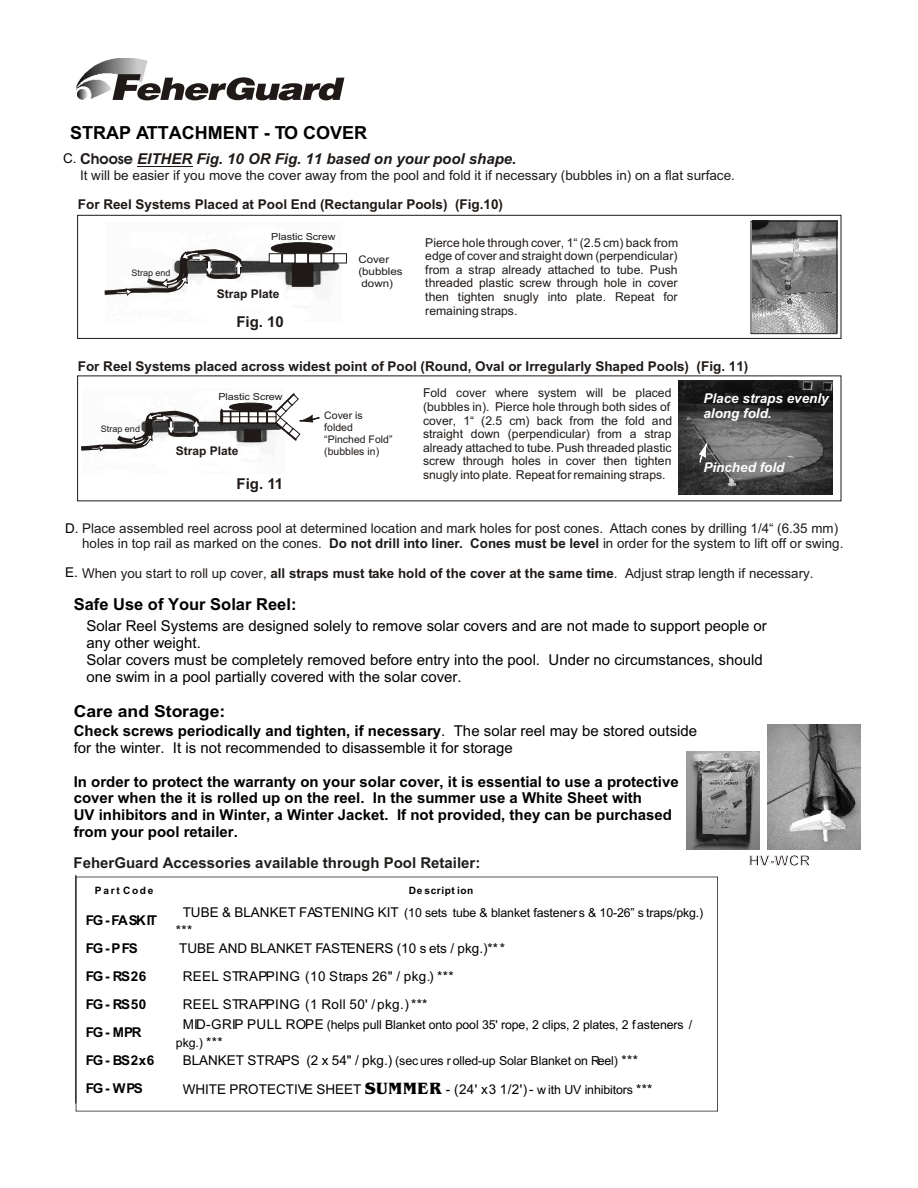
<style>
.page{position:relative;width:918px;height:1188px;background:#fff}
.page>*{position:absolute;margin:0;border:0;box-sizing:border-box;transform-origin:0 0}
.t1{font:700 18px "Arial";color:#000}
.t2{font:700 16.5px "Arial";color:#000}
.t3{font:700 16.5px "Arial";color:#000;scale:1.07 1}
.t4{font:15px/17px "Arial";color:#000}
.t5{font:700 15px/16.8px "Arial";color:#000}
.t6{font:700 15px "Arial";color:#211f1c}
.t7{font:italic 700 15px "Arial";color:#1f1a17}
.t8{font:700 15px "Arial";color:#1f1a17}
.t9{font:13.5px/15.1px "Arial";color:#1f1a17}
.t10{font:700 13.5px "Arial";color:#1f1a17}
.t11{font:13.5px "Arial";color:#000}
.t12{font:700 13.5px "Arial";letter-spacing:-.11em;color:#000}
.t13{font:italic 700 13.5px/15.1px "Arial";color:#fff}
.t14{font:13.5px "Arial";letter-spacing:.025em;color:#000}
.t15{font:13.5px "Arial";letter-spacing:.03em;color:#000}
.t16{font:12.3px/18px "Arial";letter-spacing:-.01em;color:#000}
.t17{font:12.15px/13.6px "Arial";color:#1f1a17}
.t18{font:700 12px "Arial";color:#1f1a17}
.t19{font:10.5px/11.7px "Arial";color:#1f1a17}
.t20{font:10.5px "Arial";color:#1f1a17;scale:1.1 1}
.t21{font:700 10.2px "Arial";letter-spacing:.055em;color:#000}
.t22{font:700 10.2px "Arial";letter-spacing:.165em;color:#000}
.t23{font:9.75px "Arial";color:#1f1a17;scale:1.1 1}
.t24{font:9px "Arial";color:#1f1a17}
.s1{font-style:normal}
.s2{font-family:"Avant Garde Bk BT";font-style:normal}
.s3{color:#000}
.s4{font-weight:700}
.s5{font-size:13.5px}
.s6{font-family:"Benguiat Bk BT";font-weight:700;font-size:16.8px}
.s7{font-size:12.3px}
</style>
<div class="page">
<img style="left:752px;top:220px;width:85px;height:112px">
<div style="left:751px;top:221px;width:86px;height:113px;border:1px solid #1f1a17"></div>
<div style="left:77px;top:215px;width:764px;height:124px;border:1px solid #1f1a17"></div>
<hr style="left:76px;top:877px;width:642px;height:1px;background:#1f1a17">
<hr style="left:717px;top:877px;width:1px;height:234px;background:#1f1a17">
<hr style="left:76px;top:1111px;width:642px;height:1px;background:#1f1a17">
<hr style="left:76px;top:877px;width:1px;height:234px;background:#1f1a17">
<img style="left:77px;top:58px;width:70px;height:41px">
<svg style="left:113px;top:74px;width:231px;height:26px"></svg>
<img style="left:686px;top:752px;width:73px;height:97px">
<img style="left:767px;top:724px;width:94px;height:125px">
<img style="left:203px;top:409px;width:68px;height:43px">
<svg style="left:77px;top:408px;width:126px;height:45px"></svg>
<img style="left:245px;top:242px;width:97px;height:55px">
<svg style="left:104px;top:249px;width:141px;height:47px"></svg>
<div style="left:271px;top:242px;width:61px;height:12px;background:#1f1a17;border:1px solid #1f1a17;border-radius:50%"></div>
<div style="left:269px;top:254px;width:13px;height:9px;background:#fff;border:1px solid #1f1a17"></div>
<div style="left:282px;top:254px;width:13px;height:9px;background:#fff;border:1px solid #1f1a17"></div>
<div style="left:308px;top:254px;width:13px;height:9px;background:#fff"></div>
<div style="left:295px;top:253px;width:13px;height:10px;background:#fff;border:1px solid #1f1a17"></div>
<div style="left:321px;top:254px;width:13px;height:9px;background:#fff;border:1px solid #1f1a17"></div>
<div style="left:334px;top:254px;width:13px;height:9px;background:#fff"></div>
<hr style="left:220px;top:411px;width:56px;height:1px;background:#1f1a17">
<img style="left:679px;top:380px;width:153px;height:114px">
<hr style="left:219px;top:423px;width:57px;height:1px;background:#1f1a17">
<hr style="left:137px;top:166px;width:55px;height:1px;background:#1f1a17">
<svg style="left:221px;top:393px;width:99px;height:57px"></svg>
<div style="left:244px;top:429px;width:17px;height:13px;background:#1f1a17"></div>
<div style="left:292px;top:263px;width:21px;height:24px;background:#1f1a17;border:1px solid #1f1a17"></div>
<svg style="left:699px;top:443px;width:9px;height:19px"></svg>
<hr style="left:76px;top:875px;width:1px;height:228px;background:#000">
<h1 class="t1" style="left:70px;top:126px;width:299px">STRAP ATTACHMENT - TO COVER</h1>
<p class="t11" style="left:63px;top:153px;width:15px">C.</p>
<p class="t7" style="left:80px;top:153px;width:438px"><span class="s1">C</span><span class="s2">hoose</span> EITHER Fig. 10 OR Fig. 11 based on your pool shape.</p>
<p class="t9" style="left:80px;top:169px;width:656px">It will be easier if you move the cover away from the pool and fold it if necessary (bubbles in) on a flat surface.</p>
<p class="t10" style="left:78px;top:199px;width:427px">For Reel Systems Placed at Pool End (Rectangular Pools) (Fig.10)</p>
<p class="t24" style="left:132px;top:269px;width:41px">Strap end</p>
<p class="t23" style="left:271px;top:233px;width:60px">Plastic Screw</p>
<p class="t18" style="left:217px;top:289px;width:64px">Strap Plate</p>
<p class="t8" style="left:236px;top:316px;width:49px">Fig. 10</p>
<p class="t20" style="left:358px;top:256px;width:30px">Cover</p>
<p class="t20" style="left:358px;top:268px;width:42px">(bubbles</p>
<p class="t20" style="left:362px;top:279px;width:30px">down)</p>
<p class="t17" style="left:425px;top:237px;width:254px;text-align:justify">Pierce hole through cover, 1“ (2.5 cm) back from edge of cover and straight down (perpendicular) from a strap already attached to tube. Push threaded plastic screw through hole in cover then tighten snugly into plate. Repeat for remaining straps.</p>
<p class="t10" style="left:78px;top:361px;width:672px">For Reel Systems placed across widest point of Pool (Round, Oval or Irregularly Shaped Pools) (Fig. 11)</p>
<p class="t24" style="left:101px;top:426px;width:41px">Strap end</p>
<p class="t23" style="left:218px;top:393px;width:60px">Plastic Screw</p>
<p class="t18" style="left:176px;top:447px;width:64px">Strap Plate</p>
<p class="t8" style="left:237px;top:478px;width:48px">Fig. 11</p>
<p class="t19" style="left:324px;top:411px;width:70px">Cover is folded “Pinched Fold” (bubbles in)</p>
<p class="t17" style="left:423px;top:387px;width:251px">Fold cover where system will be placed (bubbles in). Pierce hole through both sides of cover, 1“ (2.5 cm) back from the fold and straight down (perpendicular) from a strap already attached to tube. Push threaded plastic screw through holes in cover then tighten snugly into plate. Repeat for remaining straps.</p>
<p class="t13" style="left:703px;top:392px;width:127px">Place straps evenly along fold.</p>
<p class="t13" style="left:703px;top:461px;width:83px">Pinched fold</p>
<p class="t9" style="left:82px;top:522px;width:763px;text-indent:-17px"><span class="s3">D.</span> Place assembled reel across pool at determined location and mark holes for post cones. Attach cones by drilling 1/4“ (6.35 mm) holes in top rail as marked on the cones. <span class="s4">Do not drill into liner. Cones must be level</span> in order for the system to lift off or swing.</p>
<p class="t9" style="left:65px;top:567px;width:750px"><span class="s3">E.</span> When you start to roll up cover, <span class="s4">all straps must take hold of the cover at the same time</span>. Adjust strap length if necessary.</p>
<h2 class="t2" style="left:74px;top:598px;width:224px">Safe Use of Your Solar Reel:</h2>
<p class="t4" style="left:87px;top:619px;width:682px">Solar Reel Systems are designed solely to remove solar covers and are not made to support people or any other weight.<br>Solar covers must be completely removed before entry into the pool. Under no circumstances, should one swim in a pool partially covered with the solar cover.</p>
<h2 class="t3" style="left:74px;top:705px;width:143px">Care and Storage:</h2>
<p class="t4" style="left:74px;top:724px;width:625px"><span class="s4">Check screws periodically and tighten, if necessary</span>. The solar reel may be stored outside for the winter. It is not recommended to disassemble it for storage</p>
<p class="t5" style="left:74px;top:774px;width:607px">In order to protect the warranty on your solar cover, it is essential to use a protective cover when the it is rolled up on the reel. In the summer use a White Sheet with<br>UV inhibitors and in Winter, a Winter Jacket. If not provided, they can be purchased from your pool retailer.</p>
<p class="t6" style="left:74px;top:857px;width:408px">FeherGuard Accessories available through Pool Retailer:</p>
<p class="t8" style="left:749px;top:855px;width:63px">HV-WCR</p>
<p class="t22" style="left:95px;top:887px;width:60px">Part Code</p>
<p class="t21" style="left:409px;top:887px;width:66px">De script ion</p>
<p class="t12" style="left:86px;top:915px;width:73px">FG - FA SK IT</p>
<p class="t16" style="left:183px;top:905px;width:522px"><span class="s5">TUBE &amp; BLANKET FASTENING KIT</span> (10 sets tube &amp; blanket fasteners &amp; 10-26” s traps/pkg.)</p>
<p class="t11" style="left:176px;top:925px;width:18px">***</p>
<p class="t12" style="left:86px;top:943px;width:53px">FG - P FS</p>
<p class="t11" style="left:179px;top:943px;width:327px">TUBE AND BLANKET FASTENERS (10 s ets / pkg.)***</p>
<p class="t12" style="left:86px;top:971px;width:62px">FG - RS26</p>
<p class="t14" style="left:183px;top:971px;width:273px">REEL STRAPPING (10 Straps 26" / pkg.) ***</p>
<p class="t12" style="left:86px;top:999px;width:62px">FG - RS50</p>
<p class="t15" style="left:183px;top:999px;width:246px">REEL STRAPPING (1 Roll 50' / pkg.) ***</p>
<p class="t12" style="left:86px;top:1027px;width:57px">FG - MPR</p>
<p class="t16" style="left:176px;top:1017px;width:518px;text-indent:7px"><span class="s5">MID-GRIP PULL ROPE</span> (helps pull Blanket onto pool 35' rope, 2 clips, 2 plates, 2 fasteners / pkg.) <span class="s5">***</span></p>
<p class="t12" style="left:86px;top:1055px;width:70px">FG - BS2x6</p>
<p class="t16" style="left:183px;top:1053px;width:457px"><span class="s5">BLANKET STRAPS (2 x 54" / pkg.)</span> (sec ures rolled-up Solar Blanket on Reel) <span class="s5">***</span></p>
<p class="t12" style="left:86px;top:1084px;width:59px">FG - W PS</p>
<p class="t11" style="left:183px;top:1085px;width:471px">WHITE PROTECTIVE SHEET <span class="s6">SUMMER</span> - (24' x 3 1/2') - <span class="s7">w ith UV inhibitors</span> ***</p>
</div>
